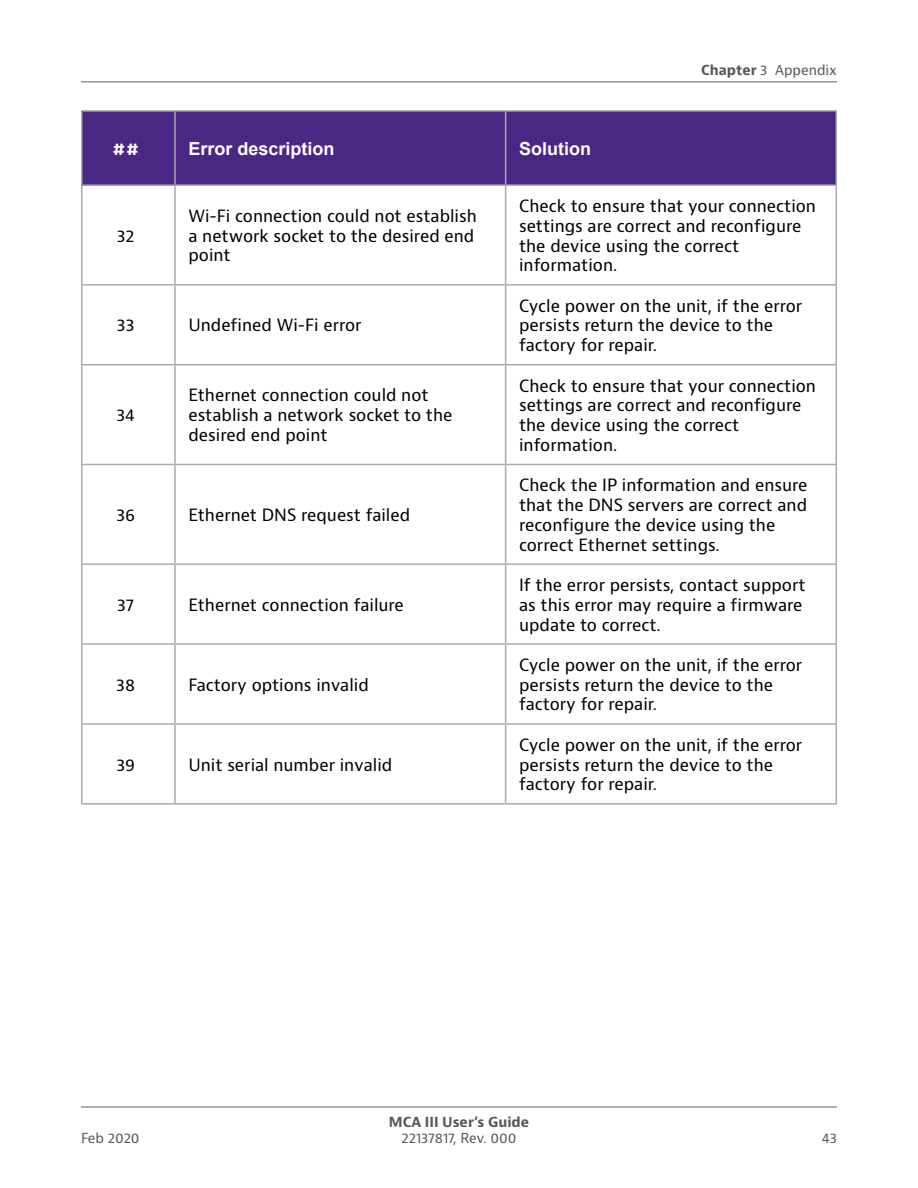
<style>
.page{position:relative;width:918px;height:1188px;background:#fff}
.page>*{position:absolute;margin:0;border:0;box-sizing:border-box;transform-origin:0 0}
.Table_-_Right_Column{font:700 18px "Arial";color:#fff}
.Body_1{font:16.5px/19.8px "Bernino Sans";color:#000}
.Body_1-2{font:700 16.5px "Bernino Sans";color:#fff}
.t1{font:13.5px "Bernino Sans";color:#57585a}
.t2{font:700 13.5px "Bernino Sans";color:#57585a}
.s1{font-weight:700}
</style>
<div class="page">
<hr style="left:81px;top:1106px;width:756px;height:2px;background:#939598">
<hr style="left:81px;top:81px;width:756px;height:1px;background:#939598">
<div style="left:82px;top:111px;width:93px;height:74px;background:#4a2785"></div>
<div style="left:176px;top:112px;width:660px;height:72px;background:#4a2785"></div>
<hr style="left:81px;top:110px;width:94px;height:2px;background:#a7aaac">
<hr style="left:81px;top:112px;width:1px;height:72px;background:#a7aaac">
<hr style="left:175px;top:110px;width:331px;height:2px;background:#a7aaac">
<hr style="left:174px;top:112px;width:2px;height:72px;background:#a7aaac">
<hr style="left:506px;top:110px;width:331px;height:2px;background:#a7aaac">
<hr style="left:505px;top:112px;width:1px;height:72px;background:#a7aaac">
<hr style="left:836px;top:112px;width:1px;height:72px;background:#a7aaac">
<hr style="left:81px;top:184px;width:94px;height:2px;background:#a7aaac">
<hr style="left:175px;top:184px;width:331px;height:2px;background:#a7aaac">
<hr style="left:506px;top:184px;width:331px;height:2px;background:#a7aaac">
<hr style="left:81px;top:186px;width:1px;height:98px;background:#a7aaac">
<hr style="left:174px;top:186px;width:2px;height:98px;background:#a7aaac">
<hr style="left:505px;top:186px;width:1px;height:98px;background:#a7aaac">
<hr style="left:836px;top:186px;width:1px;height:98px;background:#a7aaac">
<hr style="left:81px;top:284px;width:94px;height:2px;background:#a7aaac">
<hr style="left:81px;top:286px;width:1px;height:78px;background:#a7aaac">
<hr style="left:175px;top:284px;width:331px;height:2px;background:#a7aaac">
<hr style="left:174px;top:286px;width:2px;height:78px;background:#a7aaac">
<hr style="left:506px;top:284px;width:331px;height:2px;background:#a7aaac">
<hr style="left:505px;top:286px;width:1px;height:78px;background:#a7aaac">
<hr style="left:836px;top:286px;width:1px;height:78px;background:#a7aaac">
<hr style="left:81px;top:364px;width:94px;height:2px;background:#a7aaac">
<hr style="left:81px;top:366px;width:1px;height:98px;background:#a7aaac">
<hr style="left:175px;top:364px;width:331px;height:2px;background:#a7aaac">
<hr style="left:174px;top:366px;width:2px;height:98px;background:#a7aaac">
<hr style="left:506px;top:364px;width:331px;height:2px;background:#a7aaac">
<hr style="left:505px;top:366px;width:1px;height:98px;background:#a7aaac">
<hr style="left:836px;top:366px;width:1px;height:98px;background:#a7aaac">
<hr style="left:81px;top:464px;width:94px;height:1px;background:#a7aaac">
<hr style="left:81px;top:465px;width:1px;height:98px;background:#a7aaac">
<hr style="left:175px;top:464px;width:331px;height:1px;background:#a7aaac">
<hr style="left:174px;top:465px;width:2px;height:98px;background:#a7aaac">
<hr style="left:506px;top:464px;width:331px;height:1px;background:#a7aaac">
<hr style="left:505px;top:465px;width:1px;height:98px;background:#a7aaac">
<hr style="left:836px;top:465px;width:1px;height:98px;background:#a7aaac">
<hr style="left:81px;top:563px;width:94px;height:2px;background:#a7aaac">
<hr style="left:81px;top:565px;width:1px;height:78px;background:#a7aaac">
<hr style="left:175px;top:563px;width:331px;height:2px;background:#a7aaac">
<hr style="left:174px;top:565px;width:2px;height:78px;background:#a7aaac">
<hr style="left:506px;top:563px;width:331px;height:2px;background:#a7aaac">
<hr style="left:505px;top:565px;width:1px;height:78px;background:#a7aaac">
<hr style="left:836px;top:565px;width:1px;height:78px;background:#a7aaac">
<hr style="left:81px;top:643px;width:94px;height:2px;background:#a7aaac">
<hr style="left:81px;top:645px;width:1px;height:78px;background:#a7aaac">
<hr style="left:175px;top:643px;width:331px;height:2px;background:#a7aaac">
<hr style="left:174px;top:645px;width:2px;height:78px;background:#a7aaac">
<hr style="left:506px;top:643px;width:331px;height:2px;background:#a7aaac">
<hr style="left:505px;top:645px;width:1px;height:78px;background:#a7aaac">
<hr style="left:836px;top:645px;width:1px;height:78px;background:#a7aaac">
<hr style="left:81px;top:723px;width:94px;height:2px;background:#a7aaac">
<hr style="left:81px;top:725px;width:1px;height:78px;background:#a7aaac">
<hr style="left:175px;top:723px;width:331px;height:2px;background:#a7aaac">
<hr style="left:174px;top:725px;width:2px;height:78px;background:#a7aaac">
<hr style="left:506px;top:723px;width:331px;height:2px;background:#a7aaac">
<hr style="left:505px;top:725px;width:1px;height:78px;background:#a7aaac">
<hr style="left:836px;top:725px;width:1px;height:78px;background:#a7aaac">
<hr style="left:81px;top:803px;width:94px;height:2px;background:#a7aaac">
<hr style="left:175px;top:803px;width:331px;height:2px;background:#a7aaac">
<hr style="left:506px;top:803px;width:331px;height:2px;background:#a7aaac">
<p class="Body_1-2" style="left:112px;top:138px;width:29px">##</p>
<p class="Table_-_Right_Column" style="left:188px;top:136px;width:148px">Error description</p>
<p class="Table_-_Right_Column" style="left:519px;top:136px;width:74px">Solution</p>
<p class="t1" style="left:701px;top:62px;width:137px"><span class="s1">Chapter</span> 3 Appendix</p>
<p class="Body_1" style="left:117px;top:226px;width:19px">32</p>
<p class="Body_1" style="left:188px;top:206px;width:290px">Wi-Fi connection could not establish a network socket to the desired end point</p>
<p class="Body_1" style="left:519px;top:196px;width:298px">Check to ensure that your connection settings are correct and reconfigure the device using the correct information.</p>
<p class="Body_1" style="left:117px;top:316px;width:19px">33</p>
<p class="Body_1" style="left:188px;top:316px;width:175px">Undefined Wi-Fi error</p>
<p class="Body_1" style="left:519px;top:296px;width:285px">Cycle power on the unit, if the error persists return the device to the factory for repair.</p>
<p class="Body_1" style="left:116px;top:406px;width:20px">34</p>
<p class="Body_1" style="left:188px;top:386px;width:265px">Ethernet connection could not establish a network socket to the desired end point</p>
<p class="Body_1" style="left:519px;top:376px;width:298px">Check to ensure that your connection settings are correct and reconfigure the device using the correct information.</p>
<p class="Body_1" style="left:116px;top:505px;width:20px">36</p>
<p class="Body_1" style="left:188px;top:505px;width:223px">Ethernet DNS request failed</p>
<p class="Body_1" style="left:117px;top:595px;width:18px">37</p>
<p class="Body_1" style="left:188px;top:595px;width:217px">Ethernet connection failure</p>
<p class="Body_1" style="left:116px;top:675px;width:20px">38</p>
<p class="Body_1" style="left:188px;top:675px;width:182px">Factory options invalid</p>
<p class="Body_1" style="left:116px;top:755px;width:20px">39</p>
<p class="Body_1" style="left:188px;top:755px;width:205px">Unit serial number invalid</p>
<p class="Body_1" style="left:519px;top:476px;width:290px">Check the IP information and ensure that the DNS servers are correct and reconfigure the device using the correct Ethernet settings.</p>
<p class="Body_1" style="left:519px;top:575px;width:288px">If the error persists, contact support as this error may require a firmware update to correct.</p>
<p class="Body_1" style="left:519px;top:655px;width:285px">Cycle power on the unit, if the error persists return the device to the factory for repair.</p>
<p class="Body_1" style="left:519px;top:735px;width:285px">Cycle power on the unit, if the error persists return the device to the factory for repair.</p>
<p class="t2" style="left:389px;top:1113px;width:142px">MCA III User’s Guide</p>
<p class="t1" style="left:81px;top:1129px;width:60px">Feb 2020</p>
<p class="t1" style="left:401px;top:1129px;width:117px">22137817, Rev. 000</p>
<p class="t1" style="left:822px;top:1129px;width:17px">43</p>
</div>
